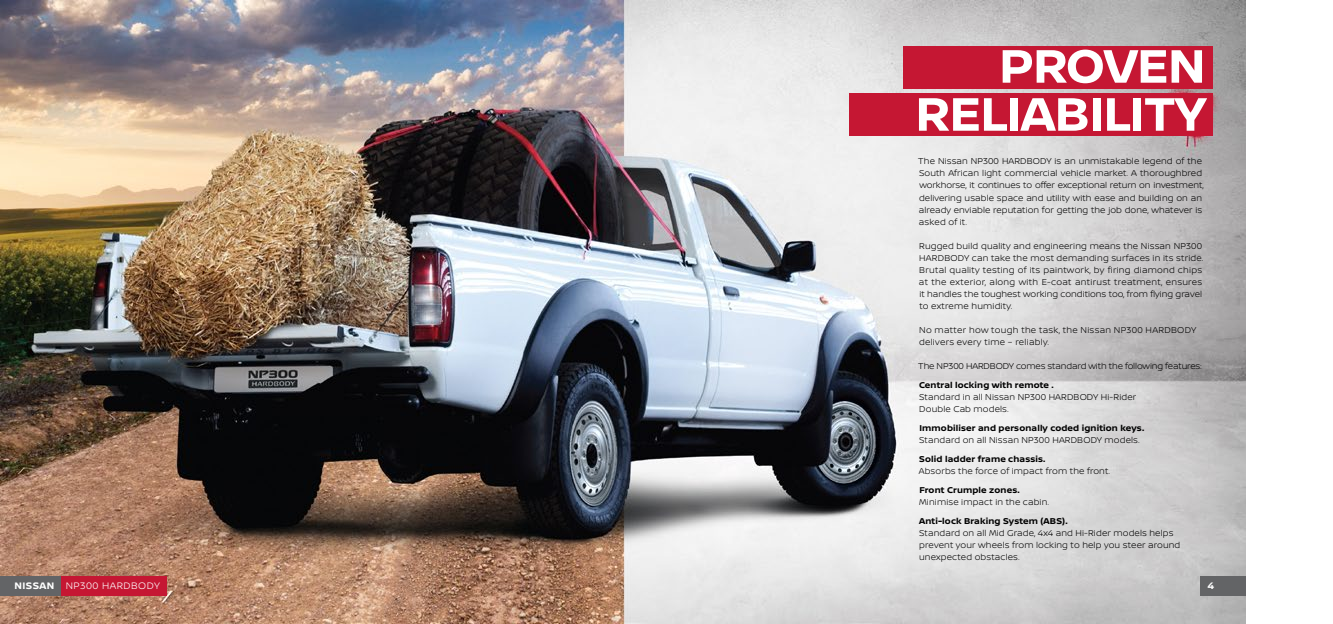
<style>
.page{position:relative;width:1333px;height:624px;background:#fff}
.page>*{position:absolute;margin:0;border:0;box-sizing:border-box;transform-origin:0 0}
.t1{font:700 50px/48px "Nissan Brand";letter-spacing:-.01em;color:#fff;text-align:right}
.t2{font:300 10px "Nissan Brand";letter-spacing:.05em;color:#fff}
.t3{font:700 10px "Nissan Brand";color:#fff}
.t4{font:300 9px/12px "Nissan Brand";letter-spacing:.015em;color:#000}
.t5{font:700 9px "Nissan Brand";letter-spacing:.015em;color:#000}
.t6{font:300 9px "Nissan Brand";letter-spacing:-.01em;color:#000}
.s1{font-weight:700}
</style>
<div class="page">
<img style="left:0;top:0;width:1246px;height:624px">
<div style="left:903px;top:46px;width:309px;height:42px;background:#c51733"></div>
<div style="left:849px;top:94px;width:363px;height:42px;background:#c51733"></div>
<div style="left:1200px;top:576px;width:47px;height:19px;background:#636466"></div>
<div style="left:1246px;top:0;width:86px;height:624px;background:#fff"></div>
<div style="left:60px;top:576px;width:106px;height:19px;background:#c51733"></div>
<div style="left:0;top:576px;width:60px;height:19px;background:#636466"></div>
<h1 class="t1" style="left:915px;top:40px;width:292px">PROVEN<br>RELIABILITY</h1>
<p class="t4" style="left:918px;top:155px;width:287px">The Nissan NP300 HARDBODY is an unmistakable legend of the South African light commercial vehicle market. A thoroughbred workhorse, it continues to offer exceptional return on investment, delivering usable space and utility with ease and building on an already enviable reputation for getting the job done, whatever is asked of it.</p>
<p class="t4" style="left:918px;top:239px;width:286px">Rugged build quality and engineering means the Nissan NP300<br>HARDBODY can take the most demanding surfaces in its stride.<br>Brutal quality testing of its paintwork, by firing diamond chips at the exterior, along with E-coat antirust treatment, ensures it handles the toughest working conditions too, from flying gravel to extreme humidity.</p>
<p class="t4" style="left:919px;top:323px;width:279px">No matter how tough the task, the Nissan NP300 HARDBODY delivers every time – reliably.</p>
<p class="t6" style="left:918px;top:359px;width:285px">The NP300 HARDBODY comes standard with the following features:</p>
<p class="t5" style="left:919px;top:378px;width:136px">Central locking with remote .</p>
<p class="t4" style="left:919px;top:390px;width:219px">Standard in all Nissan NP300 HARDBODY Hi-Rider<br>Double Cab models.</p>
<p class="t5" style="left:919px;top:421px;width:226px">Immobiliser and personally coded ignition keys.</p>
<p class="t4" style="left:919px;top:433px;width:222px">Standard on all Nissan NP300 HARDBODY models.</p>
<p class="t5" style="left:919px;top:452px;width:128px">Solid ladder frame chassis.</p>
<p class="t4" style="left:918px;top:464px;width:193px">Absorbs the force of impact from the front.</p>
<p class="t5" style="left:919px;top:483px;width:102px">Front Crumple zones.</p>
<p class="t4" style="left:919px;top:495px;width:131px">Minimise impact in the cabin.</p>
<p class="t5" style="left:919px;top:514px;width:150px">Anti-lock Braking System (ABS).</p>
<p class="t4" style="left:919px;top:526px;width:263px">Standard on all Mid Grade, 4x4 and Hi-Rider models helps prevent your wheels from locking to help you steer around unexpected obstacles.</p>
<p class="t2" style="left:14px;top:578px;width:147px"><span class="s1">NISSAN</span> NP300 HARDBODY</p>
<p class="t3" style="left:1207px;top:579px;width:8px">4</p>
</div>
